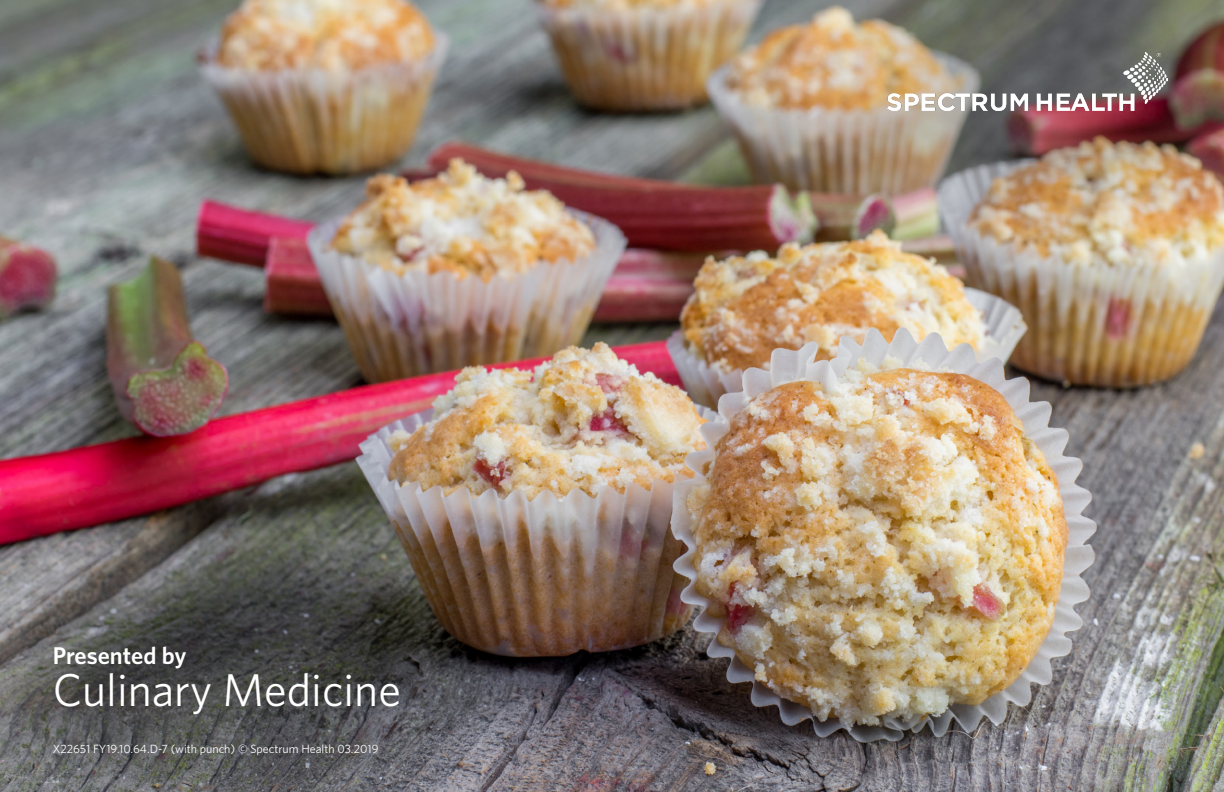
<style>
.page{position:relative;width:1224px;height:792px;background:#fff}
.page>*{position:absolute;margin:0;border:0;box-sizing:border-box;transform-origin:0 0}
.t1{font:46px "Whitney";color:#fff}
.t2{font:600 24.2px "Whitney";color:#fff}
.t3{font:12px "Whitney";color:#fff}
</style>
<div class="page">
<img style="left:0;top:0;width:1224px;height:792px">
<svg style="left:0;top:534px;width:511px;height:258px;background:#6a5d59"></svg>
<img style="left:805px;top:0;width:419px;height:234px">
<svg style="left:0;top:543px;width:504px;height:249px;background:#575554"></svg>
<img style="left:887px;top:52px;width:281px;height:58px">
<p class="t2" style="left:53px;top:639px;width:135px">Presented by</p>
<p class="t1" style="left:53px;top:659px;width:350px">Culinary Medicine</p>
<p class="t3" style="left:53px;top:740px;width:327px">X22651 FY19.10.64.D-7 (with punch) © Spectrum Health 03.2019</p>
</div>
